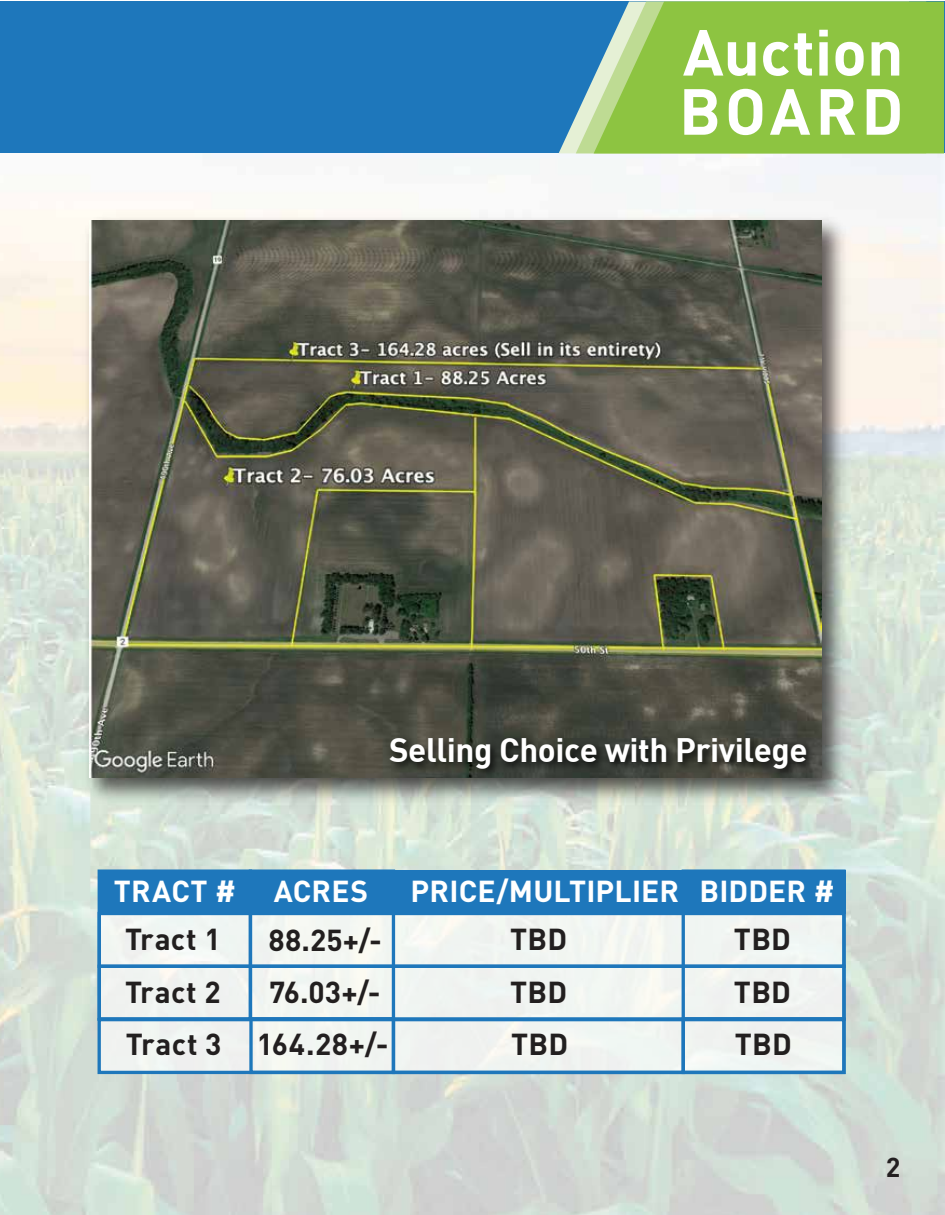
<style>
.page{position:relative;width:945px;height:1215px;background:#fff}
.page>*{position:absolute;margin:0;border:0;box-sizing:border-box;transform-origin:0 0}
.t1{font:700 64.05px/59.1px "DIN";letter-spacing:.01em;color:#fff}
.t2{font:33.3px "DIN Bold";letter-spacing:-.015em;color:#fff}
.t3{font:700 30px/52.8px "DIN";letter-spacing:.005em;color:#221f1f}
.t4{font:700 30px "DIN";letter-spacing:.005em;color:#fff}
.t5{font:700 30px "DIN";letter-spacing:.015em;color:#231f20}
.t6{font:27px "DIN Bold";color:#231f20}
.s1{color:#221f1f}
</style>
<div class="page">
<img style="left:0;top:153px;width:944px;height:1062px">
<div style="left:0;top:2px;width:944px;height:151px;background:#1e77bb"></div>
<svg style="left:559px;top:116px;width:17px;height:37px"></svg>
<svg style="left:576px;top:77px;width:18px;height:76px"></svg>
<svg style="left:594px;top:2px;width:350px;height:151px;background:#8fc44c"></svg>
<div style="left:99px;top:871px;width:745px;height:201px;background:#f0f5f1"></div>
<div style="left:249px;top:869px;width:146px;height:152px;border:3px solid #1e77bb"></div>
<div style="left:682px;top:869px;width:164px;height:152px;border:3px solid #1e77bb"></div>
<div style="left:249px;top:1017px;width:146px;height:57px;border:3px solid #1e77bb"></div>
<div style="left:98px;top:870px;width:747px;height:44px;background:#1e77bb"></div>
<div style="left:98px;top:912px;width:748px;height:56px;border:3px solid #1e77bb"></div>
<div style="left:98px;top:965px;width:748px;height:56px;border:3px solid #1e77bb"></div>
<div style="left:98px;top:1018px;width:748px;height:56px;border:3px solid #1e77bb"></div>
<img style="left:77px;top:208px;width:778px;height:603px">
<img style="left:89px;top:220px;width:732px;height:558px">
<img style="left:382px;top:727px;width:439px;height:55px">
<h1 class="t1" style="left:679px;top:20px;width:226px">Auction<br>BOARD</h1>
<p class="t2" style="left:389px;top:728px;width:420px">Selling Choice with Privilege</p>
<p class="t4" style="left:411px;top:872px;width:270px">PRICE/MULTIPLIER</p>
<p class="t4" style="left:114px;top:872px;width:124px">TRACT #</p>
<p class="t4" style="left:700px;top:872px;width:136px">BIDDER #</p>
<p class="t3" style="left:269px;top:912px;width:115px">88.25+/-<br>76.03+/-</p>
<p class="t4" style="left:274px;top:872px;width:96px">ACRES</p>
<p class="t3" style="left:125px;top:912px;width:97px">Tract 1</p>
<p class="t3" style="left:510px;top:912px;width:58px">TBD</p>
<p class="t3" style="left:734px;top:912px;width:58px">TBD</p>
<p class="t3" style="left:125px;top:964px;width:97px">Tract 2</p>
<p class="t3" style="left:510px;top:964px;width:58px">TBD</p>
<p class="t3" style="left:734px;top:964px;width:58px">TBD</p>
<p class="t5" style="left:126px;top:1025px;width:264px"><span class="s1">Tract 3</span> 164.28+/-</p>
<p class="t3" style="left:511px;top:1016px;width:58px">TBD</p>
<p class="t3" style="left:735px;top:1016px;width:58px">TBD</p>
<p class="t6" style="left:886px;top:1150px;width:16px">2</p>
</div>
